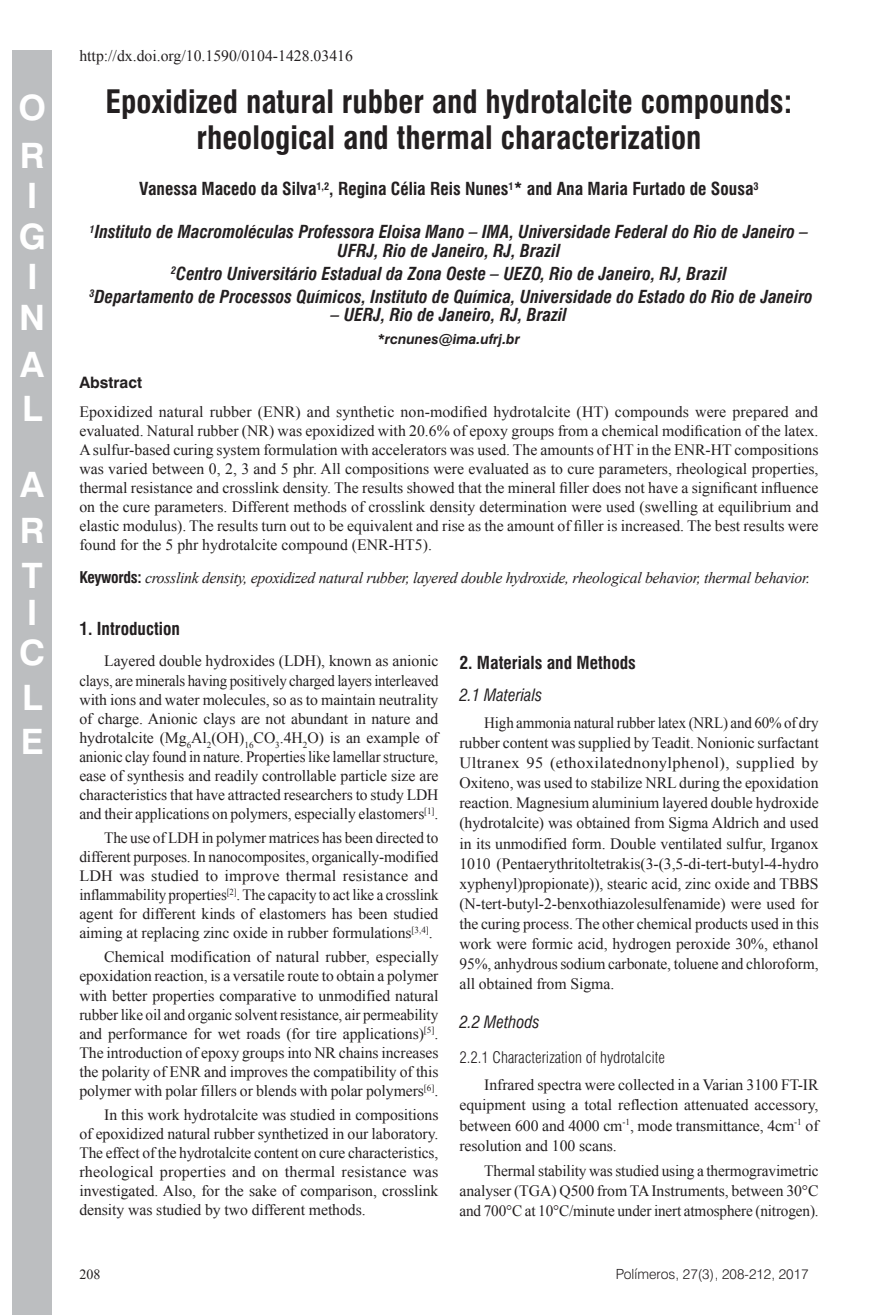
<style>
.page{position:relative;width:893px;height:1315px;background:#fff}
.page>*{position:absolute;margin:0;border:0;box-sizing:border-box;transform-origin:0 0}
.t1{font:700 35px/40.6px "Swiss 721 BT";color:#fff}
.ArticleTitle{font:700 condensed 31.5px/35.7px "Swiss 721 BT";color:#231f20;text-align:center}
.Affiliations{font:italic 700 condensed 17.5px/18.2px "Swiss 721 BT";color:#231f20;text-align:center}
.Authors{font:700 condensed 17.5px "Swiss 721 BT";color:#231f20}
.Heading1{font:700 condensed 17.5px "Swiss 721 BT";color:#231f20}
.Heading1Alt{font:700 condensed 17.5px "Swiss 721 BT";color:#231f20}
.Heading2Alt{font:italic condensed 16.62px "Swiss 721 BT";color:#231f20}
.Heading2{font:italic condensed 16.62px "Swiss 721 BT";color:#231f20}
.Paragraph{font:15.75px/19.1px "Times New Roman";letter-spacing:-.005em;color:#231f20;text-align:justify}
.Abstract{font:15.75px/19.1px "Times New Roman";color:#231f20;text-align:justify}
.Paragraph-2{font:15.75px/20.1px "Times New Roman";letter-spacing:-.005em;color:#231f20;text-align:justify;scale:.95 1}
.Keywords{font:italic 15.75px "Times New Roman";letter-spacing:-.02em;color:#231f20}
.Heading3{font:300 condensed 15.75px "Swiss 721 BT";color:#231f20}
.AbstractTitle{font:700 15.75px "Swiss 721 BT";color:#231f20}
.t2{font:300 14px "Swiss 721 BT";color:#231f20}
.Correspondence{font:italic 700 14px "Swiss 721 BT";color:#231f20}
.t3{font:14px "Times New Roman";color:#231f20}
.s1{font-family:"Swiss 721 BT";font-weight:700;font-style:normal;font-stretch:condensed}
</style>
<div class="page">
<div style="left:12px;top:50px;width:40px;height:1265px;background:#bcbec0"></div>
<h1 class="t1" style="left:18px;top:83px;width:29px;line-height:48.1px">O<br>O</h1>
<h1 class="t1" style="left:19px;top:175px;width:29px">O<br>O<br>O<br>O</h1>
<h1 class="t1" style="left:20px;top:342px;width:26px;line-height:44.1px">O<br>O</h1>
<h1 class="t1" style="left:20px;top:461px;width:26px;line-height:45.5px;text-align:justify">O O O</h1>
<h1 class="t1" style="left:19px;top:592px;width:28px;line-height:40.1px">O<br>O</h1>
<h1 class="t1" style="left:21px;top:676px;width:24px;line-height:43.4px">O<br>O</h1>
<p class="Abstract" style="left:79px;top:45px;width:275px">http://dx.doi.org/10.1590/0104-1428.03416</p>
<p class="ArticleTitle" style="left:106px;top:84px;width:688px">Epoxidized natural rubber and hydrotalcite compounds: rheological and thermal characterization</p>
<p class="Authors" style="left:139px;top:178px;width:621px">Vanessa Macedo da Silva<sup>1,2</sup>, Regina Célia Reis Nunes<sup>1</sup>* and Ana Maria Furtado de Sousa<sup>3</sup></p>
<p class="Affiliations" style="left:90px;top:223px;width:720px"><sup>1</sup>Instituto de Macromoléculas Professora Eloisa Mano – IMA, Universidade Federal do Rio de Janeiro –<br>UFRJ, Rio de Janeiro, RJ, Brazil</p>
<p class="Affiliations" style="left:171px;top:264px;width:557px"><sup>2</sup>Centro Universitário Estadual da Zona Oeste – UEZO, Rio de Janeiro, RJ, Brazil</p>
<p class="Affiliations" style="left:89px;top:287px;width:725px"><sup>3</sup>Departamento de Processos Químicos, Instituto de Química, Universidade do Estado do Rio de Janeiro</p>
<p class="Affiliations" style="left:331px;top:306px;width:238px">– UERJ, Rio de Janeiro, RJ, Brazil</p>
<p class="Correspondence" style="left:378px;top:330px;width:144px">*rcnunes@ima.ufrj.br</p>
<p class="AbstractTitle" style="left:79px;top:373px;width:64px">Abstract</p>
<p class="Abstract" style="left:79px;top:402px;width:741px">Epoxidized natural rubber (ENR) and synthetic non-modified hydrotalcite (HT) compounds were prepared and evaluated. Natural rubber (NR) was epoxidized with 20.6% of epoxy groups from a chemical modification of the latex.<br>A sulfur-based curing system formulation with accelerators was used. The amounts of HT in the ENR-HT compositions was varied between 0, 2, 3 and 5 phr. All compositions were evaluated as to cure parameters, rheological properties, thermal resistance and crosslink density. The results showed that the mineral filler does not have a significant influence on the cure parameters. Different methods of crosslink density determination were used (swelling at equilibrium and elastic modulus). The results turn out to be equivalent and rise as the amount of filler is increased. The best results were found for the 5 phr hydrotalcite compound (ENR-HT5).</p>
<p class="Keywords" style="left:79px;top:567px;width:732px"><span class="s1">Keywords:</span> crosslink density, epoxidized natural rubber, layered double hydroxide, rheological behavior, thermal behavior.</p>
<p class="Heading1Alt" style="left:79px;top:618px;width:102px">1. Introduction</p>
<p class="Paragraph" style="left:79px;top:651px;width:361px;text-indent:25px">Layered double hydroxides (LDH), known as anionic clays, are minerals having positively charged layers interleaved with ions and water molecules, so as to maintain neutrality of charge. Anionic clays are not abundant in nature and hydrotalcite (Mg<sub>6</sub>Al<sub>2</sub>(OH)<sub>16</sub>CO<sub>3</sub>.4H<sub>2</sub>O) is an example of anionic clay found in nature. Properties like lamellar structure, ease of synthesis and readily controllable particle size are characteristics that have attracted researchers to study LDH and their applications on polymers, especially elastomers<sup>[1]</sup>.</p>
<p class="Paragraph" style="left:79px;top:828px;width:361px;text-indent:25px">The use of LDH in polymer matrices has been directed to different purposes. In nanocomposites, organically-modified LDH was studied to improve thermal resistance and inflammability properties<sup>[2]</sup>. The capacity to act like a crosslink agent for different kinds of elastomers has been studied aiming at replacing zinc oxide in rubber formulations<sup>[3,4]</sup>.</p>
<p class="Paragraph" style="left:79px;top:947px;width:361px;text-indent:25px">Chemical modification of natural rubber, especially epoxidation reaction, is a versatile route to obtain a polymer with better properties comparative to unmodified natural rubber like oil and organic solvent resistance, air permeability and performance for wet roads (for tire applications)<sup>[5]</sup>.<br>The introduction of epoxy groups into NR chains increases the polarity of ENR and improves the compatibility of this polymer with polar fillers or blends with polar polymers<sup>[6]</sup>.</p>
<p class="Paragraph" style="left:79px;top:1104px;width:361px;text-indent:25px">In this work hydrotalcite was studied in compositions of epoxidized natural rubber synthetized in our laboratory.<br>The effect of the hydrotalcite content on cure characteristics, rheological properties and on thermal resistance was investigated. Also, for the sake of comparison, crosslink density was studied by two different methods.</p>
<p class="Heading1" style="left:459px;top:652px;width:178px">2. Materials and Methods</p>
<p class="Heading2Alt" style="left:459px;top:684px;width:84px">2.1 Materials</p>
<p class="Paragraph-2" style="left:459px;top:712px;width:380px;text-indent:25px">High ammonia natural rubber latex (NRL) and 60% of dry rubber content was supplied by Teadit. Nonionic surfactant Ultranex 95 (ethoxilatednonylphenol), supplied by Oxiteno, was used to stabilize NRL during the epoxidation reaction. Magnesium aluminium layered double hydroxide (hydrotalcite) was obtained from Sigma Aldrich and used in its unmodified form. Double ventilated sulfur, Irganox 1010 (Pentaerythritoltetrakis(3-(3,5-di-tert-butyl-4-hydro xyphenyl)propionate)), stearic acid, zinc oxide and TBBS (N-tert-butyl-2-benxothiazolesulfenamide) were used for the curing process. The other chemical products used in this work were formic acid, hydrogen peroxide 30%, ethanol 95%, anhydrous sodium carbonate, toluene and chloroform, all obtained from Sigma.</p>
<p class="Heading2" style="left:459px;top:1012px;width:82px">2.2 Methods</p>
<p class="Heading3" style="left:459px;top:1047px;width:207px">2.2.1 Characterization of hydrotalcite</p>
<p class="Paragraph" style="left:459px;top:1074px;width:361px;line-height:20.1px;text-indent:25px">Infrared spectra were collected in a Varian 3100 FT-IR equipment using a total reflection attenuated accessory, between 600 and 4000 cm<sup>-1</sup>, mode transmittance, 4cm<sup>-1</sup> of resolution and 100 scans.</p>
<p class="Paragraph" style="left:459px;top:1160px;width:361px;line-height:20.1px;text-indent:25px">Thermal stability was studied using a thermogravimetric analyser (TGA) Q500 from TA Instruments, between 30°C and 700°C at 10°C/minute under inert atmosphere (nitrogen).</p>
<p class="t3" style="left:79px;top:1265px;width:22px">208</p>
<p class="t2" style="left:616px;top:1265px;width:194px">Polímeros, 27(3), 208-212, 2017</p>
</div>
